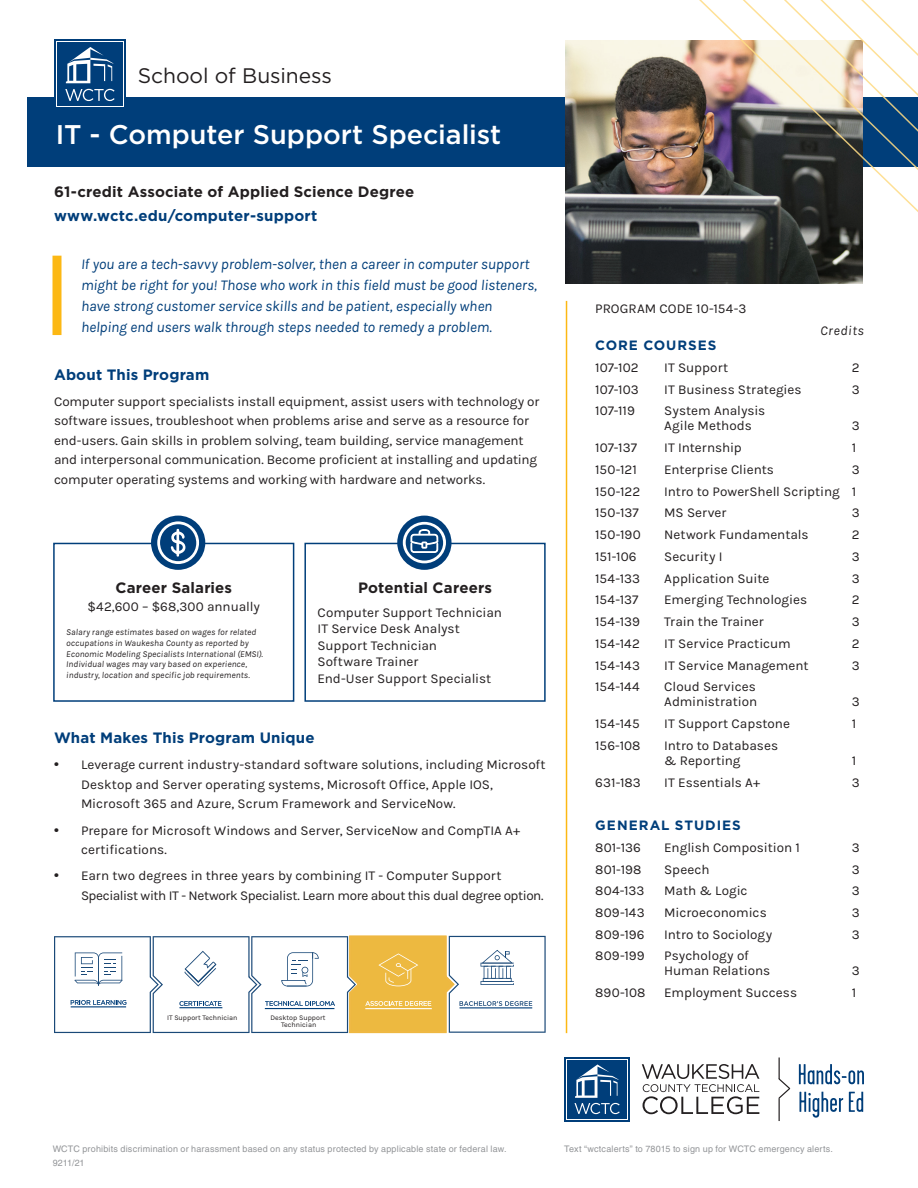
<style>
.page{position:relative;width:918px;height:1188px;background:#fff}
.page>*{position:absolute;margin:0;border:0;box-sizing:border-box;transform-origin:0 0}
.t1{font:500 27px "Gotham";color:#fff}
.t2{font:21px "Gotham";letter-spacing:-.005em;color:#231f20}
.t3{font:italic 15px/21px "Karla";letter-spacing:-.01em;color:#003e7a}
.t4{font:700 15px "Gotham";letter-spacing:.01em;color:#003e7a}
.t5{font:700 15px "Gotham";letter-spacing:.01em;color:#231f20}
.t6{font:13.5px/19.5px "Karla";letter-spacing:-.005em;color:#231f20}
.t7{font:700 13.5px "Gotham";letter-spacing:.07em;color:#003e7a}
.t8{font:italic 13.5px "Karla";letter-spacing:.045em;color:#231f20}
.t9{font:italic 9px/10.8px "Karla";letter-spacing:.005em;color:#231f20}
.t10{font:9px/14.4px "Helvetica LT Std";letter-spacing:.02em;color:#939598}
.t11{font:7.05px/7.1px "Karla";color:#231f20;text-align:center}
.s1{font-family:"Arial Rounded MT Bold"}
</style>
<div class="page">
<div style="left:27px;top:97px;width:891px;height:69px;background:#003e7a"></div>
<img style="left:566px;top:40px;width:297px;height:244px">
<div style="left:53px;top:543px;width:241px;height:159px;border:2px solid #003e7a"></div>
<div style="left:151px;top:516px;width:54px;height:54px;background:#003e7a;border-radius:50%"></div>
<svg style="left:157px;top:521px;width:42px;height:43px"></svg>
<div style="left:54px;top:39px;width:72px;height:70px;background:#003e7a"></div>
<div style="left:56px;top:41px;width:68px;height:66px;background:#fff"></div>
<div style="left:57px;top:42px;width:66px;height:64px;background:#003e7a"></div>
<svg style="left:65px;top:89px;width:50px;height:12px"></svg>
<svg style="left:66px;top:47px;width:47px;height:36px"></svg>
<hr style="left:566px;top:301px;width:1px;height:732px;background:#fcb814">
<svg style="left:564px;top:1057px;width:66px;height:64px"></svg>
<svg style="left:642px;top:1064px;width:117px;height:50px"></svg>
<svg style="left:566px;top:1059px;width:62px;height:60px"></svg>
<div style="left:567px;top:1060px;width:60px;height:58px;background:#003e7a"></div>
<svg style="left:574px;top:1064px;width:46px;height:50px"></svg>
<svg style="left:778px;top:1058px;width:13px;height:63px"></svg>
<svg style="left:799px;top:1064px;width:65px;height:20px"></svg>
<svg style="left:799px;top:1092px;width:44px;height:26px"></svg>
<svg style="left:849px;top:1092px;width:14px;height:20px"></svg>
<div style="left:52px;top:256px;width:10px;height:79px;background:#fcb814"></div>
<div style="left:304px;top:543px;width:242px;height:159px;border:2px solid #003e7a"></div>
<div style="left:397px;top:516px;width:55px;height:54px;background:#003e7a;border-radius:50%"></div>
<svg style="left:403px;top:522px;width:43px;height:41px"></svg>
<img style="left:675px;top:0;width:243px;height:217px">
<img style="left:705px;top:0;width:213px;height:200px">
<svg style="left:54px;top:935px;width:492px;height:99px"></svg>
<h2 class="t2" style="left:138px;top:63px;width:196px">School of Business</h2>
<h1 class="t1" style="left:56px;top:116px;width:447px">IT - Computer Support Specialist</h1>
<p class="t5" style="left:54px;top:181px;width:362px">61-credit Associate of Applied Science Degree</p>
<p class="t4" style="left:54px;top:205px;width:265px">www.wctc.edu/computer-support</p>
<p class="t3" style="left:81px;top:253px;width:458px">If you are a tech-savvy problem-solver, then a career in computer support might be right for you! Those who work in this field must be good listeners, have strong customer service skills and be patient, especially when helping end users walk through steps needed to remedy a problem.</p>
<p class="t4" style="left:54px;top:364px;width:157px">About This Program</p>
<p class="t6" style="left:54px;top:392px;width:487px">Computer support specialists install equipment, assist users with technology or software issues, troubleshoot when problems arise and serve as a resource for end-users. Gain skills in problem solving, team building, service management and interpersonal communication. Become proficient at installing and updating computer operating systems and working with hardware and networks.</p>
<p class="t5" style="left:115px;top:578px;width:118px">Career Salaries</p>
<p class="t6" style="left:87px;top:597px;width:174px">$42,600 – $68,300 annually</p>
<p class="t9" style="left:66px;top:627px;width:198px">Salary range estimates based on wages for related occupations in Waukesha County as reported by Economic Modeling Specialists International (EMSI).<br>Individual wages may vary based on experience, industry, location and specific job requirements.</p>
<p class="t5" style="left:358px;top:578px;width:135px">Potential Careers</p>
<p class="t6" style="left:318px;top:604px;width:186px;line-height:16.5px">Computer Support Technician<br>IT Service Desk Analyst<br>Support Technician<br>Software Trainer<br>End-User Support Specialist</p>
<p class="t4" style="left:54px;top:728px;width:262px">What Makes This Program Unique</p>
<p class="t6" style="left:81px;top:755px;width:466px;text-indent:-27px"><span class="s1">•</span> Leverage current industry-standard software solutions, including Microsoft<br>Desktop and Server operating systems, Microsoft Office, Apple IOS,<br>Microsoft 365 and Azure, Scrum Framework and ServiceNow.</p>
<p class="t6" style="left:81px;top:821px;width:441px;text-indent:-27px"><span class="s1">•</span> Prepare for Microsoft Windows and Server, ServiceNow and CompTIA A+ certifications.</p>
<p class="t6" style="left:81px;top:866px;width:464px;text-indent:-27px"><span class="s1">•</span> Earn two degrees in three years by combining IT - Computer Support<br>Specialist with IT - Network Specialist. Learn more about this dual degree option.</p>
<p class="t11" style="left:167px;top:1014px;width:72px">IT Support Technician</p>
<p class="t11" style="left:270px;top:1014px;width:56px">Desktop Support<br>Technician</p>
<p class="t6" style="left:595px;top:299px;width:153px">PROGRAM CODE 10-154-3</p>
<p class="t8" style="left:820px;top:323px;width:45px">Credits</p>
<p class="t7" style="left:595px;top:336px;width:123px">CORE COURSES</p>
<p class="t6" style="left:595px;top:358px;width:45px">107-102</p>
<p class="t6" style="left:664px;top:358px;width:66px">IT Support</p>
<p class="t6" style="left:852px;top:358px;width:9px">2</p>
<p class="t6" style="left:595px;top:380px;width:45px">107-103</p>
<p class="t6" style="left:664px;top:380px;width:139px">IT Business Strategies</p>
<p class="t6" style="left:852px;top:380px;width:9px">3</p>
<p class="t6" style="left:595px;top:401px;width:41px">107-119</p>
<p class="t6" style="left:664px;top:404px;width:103px;line-height:15px">System Analysis<br>Agile Methods</p>
<p class="t6" style="left:852px;top:416px;width:9px">3</p>
<p class="t6" style="left:595px;top:438px;width:43px">107-137</p>
<p class="t6" style="left:664px;top:438px;width:79px">IT Internship</p>
<p class="t6" style="left:852px;top:438px;width:6px">1</p>
<p class="t6" style="left:595px;top:460px;width:43px">150-121</p>
<p class="t6" style="left:664px;top:460px;width:111px">Enterprise Clients</p>
<p class="t6" style="left:852px;top:460px;width:9px">3</p>
<p class="t6" style="left:595px;top:482px;width:46px">150-122</p>
<p class="t6" style="left:664px;top:482px;width:193px">Intro to PowerShell Scripting 1</p>
<p class="t6" style="left:595px;top:503px;width:45px">150-137</p>
<p class="t6" style="left:664px;top:503px;width:64px">MS Server</p>
<p class="t6" style="left:852px;top:503px;width:9px">3</p>
<p class="t6" style="left:595px;top:525px;width:47px">150-190</p>
<p class="t6" style="left:664px;top:525px;width:146px">Network Fundamentals</p>
<p class="t6" style="left:852px;top:525px;width:9px">2</p>
<p class="t6" style="left:595px;top:547px;width:43px">151-106</p>
<p class="t6" style="left:664px;top:547px;width:60px">Security I</p>
<p class="t6" style="left:852px;top:547px;width:9px">3</p>
<p class="t6" style="left:595px;top:569px;width:46px">154-133</p>
<p class="t6" style="left:664px;top:569px;width:107px">Application Suite</p>
<p class="t6" style="left:852px;top:569px;width:9px">3</p>
<p class="t6" style="left:595px;top:590px;width:45px">154-137</p>
<p class="t6" style="left:664px;top:590px;width:144px">Emerging Technologies</p>
<p class="t6" style="left:852px;top:590px;width:9px">2</p>
<p class="t6" style="left:595px;top:612px;width:46px">154-139</p>
<p class="t6" style="left:664px;top:612px;width:101px">Train the Trainer</p>
<p class="t6" style="left:852px;top:612px;width:9px">3</p>
<p class="t6" style="left:595px;top:634px;width:46px">154-142</p>
<p class="t6" style="left:664px;top:634px;width:128px">IT Service Practicum</p>
<p class="t6" style="left:852px;top:634px;width:9px">2</p>
<p class="t6" style="left:595px;top:655px;width:46px">154-143</p>
<p class="t6" style="left:664px;top:655px;width:146px">IT Service Management</p>
<p class="t6" style="left:852px;top:655px;width:9px">3</p>
<p class="t6" style="left:595px;top:677px;width:46px">154-144</p>
<p class="t6" style="left:664px;top:679px;width:94px;line-height:15px">Cloud Services<br>Administration</p>
<p class="t6" style="left:852px;top:692px;width:9px">3</p>
<p class="t6" style="left:595px;top:714px;width:46px">154-145</p>
<p class="t6" style="left:664px;top:714px;width:127px">IT Support Capstone</p>
<p class="t6" style="left:852px;top:714px;width:6px">1</p>
<p class="t6" style="left:595px;top:736px;width:47px">156-108</p>
<p class="t6" style="left:664px;top:738px;width:115px;line-height:15px">Intro to Databases &amp; Reporting</p>
<p class="t6" style="left:852px;top:751px;width:6px">1</p>
<p class="t6" style="left:595px;top:772px;width:47px">631-183</p>
<p class="t6" style="left:664px;top:772px;width:97px">IT Essentials A+</p>
<p class="t6" style="left:852px;top:772px;width:9px">3</p>
<p class="t7" style="left:595px;top:816px;width:147px">GENERAL STUDIES</p>
<p class="t6" style="left:595px;top:838px;width:47px">801-136</p>
<p class="t6" style="left:664px;top:838px;width:137px">English Composition 1</p>
<p class="t6" style="left:852px;top:838px;width:9px">3</p>
<p class="t6" style="left:595px;top:859px;width:48px">801-198</p>
<p class="t6" style="left:664px;top:859px;width:47px">Speech</p>
<p class="t6" style="left:852px;top:859px;width:9px">3</p>
<p class="t6" style="left:595px;top:881px;width:51px">804-133</p>
<p class="t6" style="left:664px;top:881px;width:85px">Math &amp; Logic</p>
<p class="t6" style="left:852px;top:881px;width:9px">3</p>
<p class="t6" style="left:595px;top:903px;width:51px">809-143</p>
<p class="t6" style="left:664px;top:903px;width:104px">Microeconomics</p>
<p class="t6" style="left:852px;top:903px;width:9px">3</p>
<p class="t6" style="left:595px;top:925px;width:51px">809-196</p>
<p class="t6" style="left:664px;top:925px;width:110px">Intro to Sociology</p>
<p class="t6" style="left:852px;top:925px;width:9px">3</p>
<p class="t6" style="left:595px;top:946px;width:51px">809-199</p>
<p class="t6" style="left:664px;top:949px;width:107px;line-height:15px">Psychology of<br>Human Relations</p>
<p class="t6" style="left:852px;top:961px;width:9px">3</p>
<p class="t6" style="left:595px;top:983px;width:52px">890-108</p>
<p class="t6" style="left:664px;top:983px;width:134px">Employment Success</p>
<p class="t6" style="left:852px;top:983px;width:6px">1</p>
<p class="t10" style="left:53px;top:1141px;width:455px">WCTC prohibits discrimination or harassment based on any status protected by applicable state or federal law.<br>9211/21</p>
<p class="t10" style="left:564px;top:1141px;width:270px">Text “wctcalerts” to 78015 to sign up for WCTC emergency alerts.</p>
</div>
